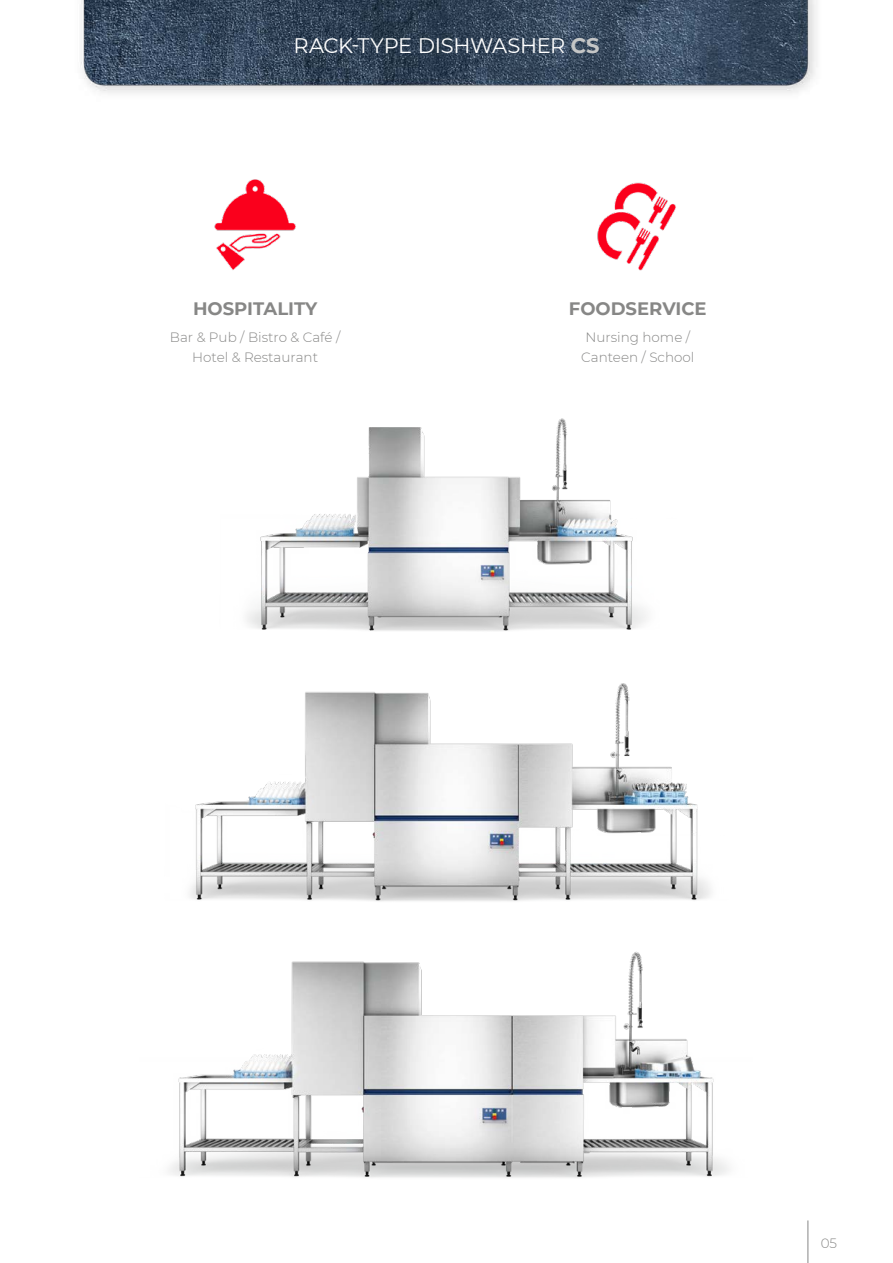
<style>
.page{position:relative;width:893px;height:1263px;background:#fff}
.page>*{position:absolute;margin:0;border:0;box-sizing:border-box;transform-origin:0 0}
.t1{font:21px "Montserrat";letter-spacing:-.015em;color:#fff}
.t2{font:700 18px "Montserrat";color:#878786}
.t3{font:300 13.5px/20.2px "Montserrat";color:#878786;text-align:center}
.s1{font-weight:700;color:#c5c6c6}
</style>
<div class="page">
<img style="left:214px;top:179px;width:82px;height:91px">
<img style="left:597px;top:182px;width:79px;height:89px">
<img style="left:260px;top:418px;width:373px;height:170px">
<img style="left:195px;top:588px;width:503px;height:255px">
<img style="left:169px;top:843px;width:560px;height:335px">
<img style="left:81px;top:0;width:736px;height:93px">
<hr style="left:807px;top:1220px;width:1px;height:43px;background:#878786">
<h1 class="t1" style="left:293px;top:31px;width:308px">RACK-TYPE DISHWASHER <span class="s1">CS</span></h1>
<h2 class="t2" style="left:193px;top:296px;width:126px">HOSPITALITY</h2>
<p class="t3" style="left:170px;top:326px;width:172px">Bar &amp; Pub / Bistro &amp; Café /<br>Hotel &amp; Restaurant</p>
<h2 class="t2" style="left:569px;top:296px;width:139px">FOODSERVICE</h2>
<p class="t3" style="left:581px;top:326px;width:115px">Nursing home /<br>Canteen / School</p>
<p class="t3" style="left:821px;top:1233px;width:18px">05</p>
</div>
